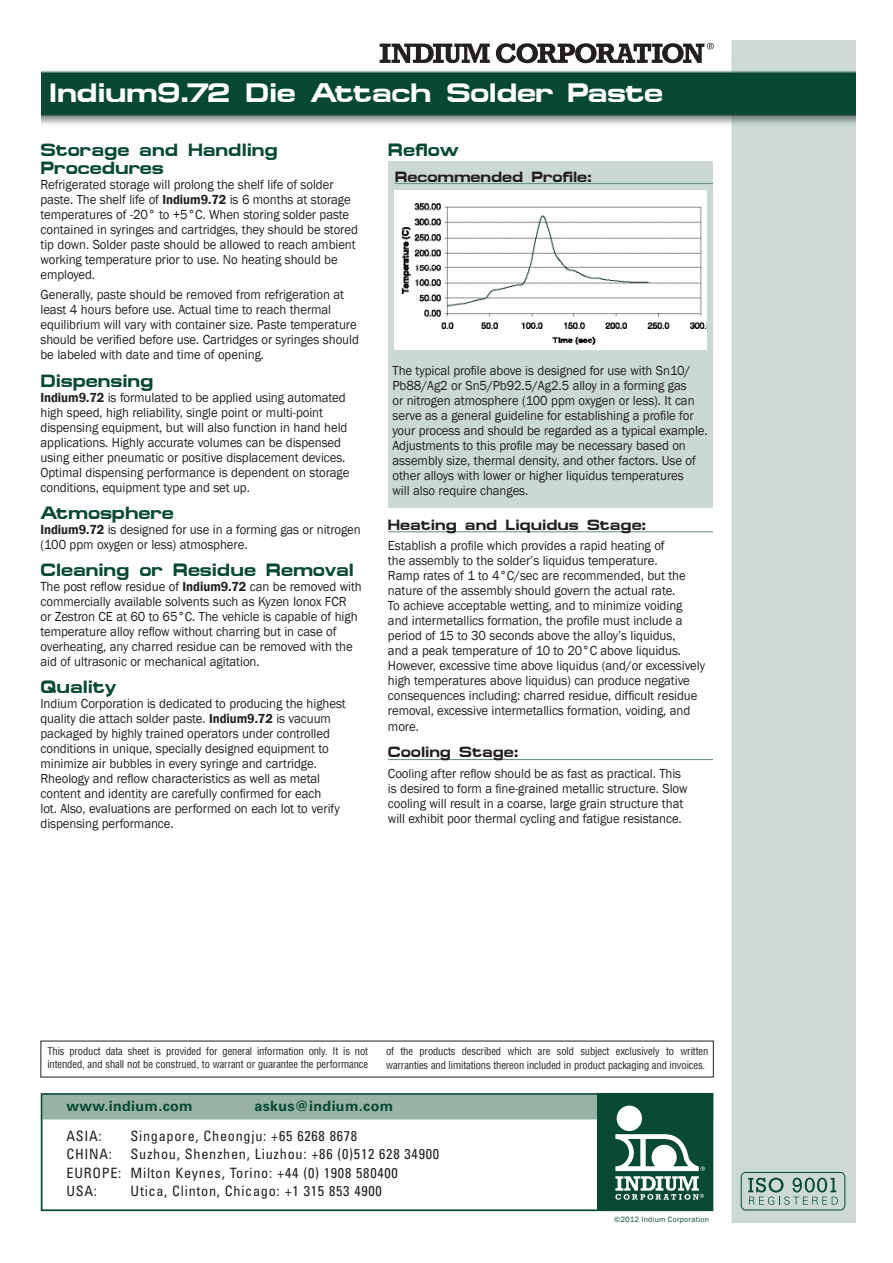
<style>
.page{position:relative;width:893px;height:1263px;background:#fff}
.page>*{position:absolute;margin:0;border:0;box-sizing:border-box;transform-origin:0 0}
.heading_main{font:700 27px "Micro Extend FLF";letter-spacing:-.015em;color:#fff}
.heading-12_pt{font:700 18px "Micro Extend FLF";color:#074932;scale:.95 1}
.body{font:700 18px/18px "Micro Extend FLF";color:#074932;scale:.95 1}
.indent_2x{font:700 18px "Micro Extend FLF";color:#074932;scale:.95 1}
.subhead_rule{font:700 15px "Micro Extend FLF";color:#231f20;scale:.95 1}
.t1{font:condensed 14.25px "Univers LT Std";letter-spacing:.05em;color:#231f20}
.t2{font:700 14.25px "Univers LT Std";letter-spacing:.025em;color:#074932}
.t3{font:13.5px/15px "Franklin Gothic";letter-spacing:-.005em;color:#231f20;scale:.95 1}
.t4{font:500 condensed 10.5px/13.5px "Helvetica";letter-spacing:-.01em;color:#231f20}
.t5{font:7.8px "Franklin Gothic";letter-spacing:.03em;color:#074932}
.s1{font-weight:600}
</style>
<div class="page">
<img style="left:41px;top:40px;width:815px;height:1182px">
<div style="left:41px;top:1093px;width:666px;height:118px;background:#fff"></div>
<div style="left:41px;top:1093px;width:672px;height:26px;background:#97b3a6"></div>
<div style="left:41px;top:1093px;width:672px;height:118px;border:1px solid #074932"></div>
<div style="left:597px;top:1093px;width:116px;height:118px;background:#074932"></div>
<div style="left:617px;top:1106px;width:25px;height:25px;background:#fff;border-radius:50%"></div>
<svg style="left:615px;top:1134px;width:90px;height:66px"></svg>
<svg style="left:380px;top:44px;width:110px;height:19px"></svg>
<svg style="left:496px;top:43px;width:218px;height:20px"></svg>
<svg style="left:741px;top:1172px;width:104px;height:38px;background:#a5bdb3"></svg>
<div style="left:40px;top:1041px;width:673px;height:36px;background:#fff"></div>
<div style="left:388px;top:161px;width:325px;height:346px;background:#cad9d2"></div>
<hr style="left:395px;top:183px;width:318px;height:1px;background:#719585">
<hr style="left:388px;top:531px;width:325px;height:1px;background:#719585">
<hr style="left:388px;top:759px;width:325px;height:1px;background:#719585">
<img style="left:395px;top:191px;width:311px;height:158px">
<p class="heading_main" style="left:49px;top:77px;width:616px">Indium9.72 Die Attach Solder Paste</p>
<p class="body" style="left:40px;top:141px;width:251px">Storage and Handling<br>Procedures</p>
<p class="t3" style="left:40px;top:177px;width:336px">Refrigerated storage will prolong the shelf life of solder paste. The shelf life of <span class="s1">Indium9.72</span> is 6 months at storage temperatures of -20° to +5°C. When storing solder paste contained in syringes and cartridges, they should be stored tip down. Solder paste should be allowed to reach ambient working temperature prior to use. No heating should be employed.</p>
<p class="t3" style="left:40px;top:287px;width:337px">Generally, paste should be removed from refrigeration at least 4 hours before use. Actual time to reach thermal equilibrium will vary with container size. Paste temperature should be verified before use. Cartridges or syringes should be labeled with date and time of opening.</p>
<p class="heading-12_pt" style="left:40px;top:371px;width:120px">Dispensing</p>
<p class="t3" style="left:40px;top:391px;width:327px"><span class="s1">Indium9.72</span> is formulated to be applied using automated high speed, high reliability, single point or multi-point dispensing equipment, but will also function in hand held applications. Highly accurate volumes can be dispensed using either pneumatic or positive displacement devices.<br>Optimal dispensing performance is dependent on storage conditions, equipment type and set up.</p>
<p class="heading-12_pt" style="left:40px;top:503px;width:142px">Atmosphere</p>
<p class="t3" style="left:40px;top:523px;width:339px"><span class="s1">Indium9.72</span> is designed for use in a forming gas or nitrogen (100 ppm oxygen or less) atmosphere.</p>
<p class="heading-12_pt" style="left:40px;top:560px;width:331px">Cleaning or Residue Removal</p>
<p class="t3" style="left:40px;top:580px;width:340px">The post reflow residue of <span class="s1">Indium9.72</span> can be removed with commercially available solvents such as Kyzen Ionox FCR<br>or Zestron CE at 60 to 65°C. The vehicle is capable of high temperature alloy reflow without charring but in case of overheating, any charred residue can be removed with the aid of ultrasonic or mechanical agitation.</p>
<p class="indent_2x" style="left:40px;top:677px;width:82px">Quality</p>
<p class="t3" style="left:40px;top:697px;width:323px">Indium Corporation is dedicated to producing the highest quality die attach solder paste. <span class="s1">Indium9.72</span> is vacuum packaged by highly trained operators under controlled conditions in unique, specially designed equipment to minimize air bubbles in every syringe and cartridge.<br>Rheology and reflow characteristics as well as metal content and identity are carefully confirmed for each<br>lot. Also, evaluations are performed on each lot to verify dispensing performance.</p>
<p class="heading-12_pt" style="left:388px;top:140px;width:76px">Reflow</p>
<p class="subhead_rule" style="left:395px;top:168px;width:209px">Recommended Profile:</p>
<p class="t3" style="left:392px;top:364px;width:333px">The typical profile above is designed for use with Sn10/ Pb88/Ag2 or Sn5/Pb92.5/Ag2.5 alloy in a forming gas<br>or nitrogen atmosphere (100 ppm oxygen or less). It can serve as a general guideline for establishing a profile for your process and should be regarded as a typical example.<br>Adjustments to this profile may be necessary based on assembly size, thermal density, and other factors. Use of other alloys with lower or higher liquidus temperatures<br>will also require changes.</p>
<p class="subhead_rule" style="left:388px;top:516px;width:273px">Heating and Liquidus Stage:</p>
<p class="t3" style="left:388px;top:538px;width:335px">Establish a profile which provides a rapid heating of<br>the assembly to the solder’s liquidus temperature.<br>Ramp rates of 1 to 4°C/sec are recommended, but the nature of the assembly should govern the actual rate.<br>To achieve acceptable wetting, and to minimize voiding and intermetallics formation, the profile must include a period of 15 to 30 seconds above the alloy’s liquidus,<br>and a peak temperature of 10 to 20°C above liquidus.<br>However, excessive time above liquidus (and/or excessively high temperatures above liquidus) can produce negative consequences including: charred residue, difficult residue removal, excessive intermetallics formation, voiding, and more.</p>
<p class="subhead_rule" style="left:388px;top:743px;width:139px">Cooling Stage:</p>
<p class="t3" style="left:388px;top:766px;width:317px">Cooling after reflow should be as fast as practical. This is desired to form a fine-grained metallic structure. Slow cooling will result in a coarse, large grain structure that will exhibit poor thermal cycling and fatigue resistance.</p>
<p class="t4" style="left:47px;top:1044px;width:322px">This product data sheet is provided for general information only. It is not intended, and shall not be construed, to warrant or guarantee the performance</p>
<p class="t4" style="left:386px;top:1044px;width:324px">of the products described which are sold subject exclusively to written warranties and limitations thereon included in product packaging and invoices.</p>
<p class="t2" style="left:67px;top:1098px;width:128px">www.indium.com</p>
<p class="t2" style="left:254px;top:1098px;width:140px">askus@indium.com</p>
<p class="t1" style="left:67px;top:1126px;width:37px">ASIA:</p>
<p class="t1" style="left:131px;top:1126px;width:228px">Singapore, Cheongju: +65 6268 8678</p>
<p class="t1" style="left:67px;top:1145px;width:47px">CHINA:</p>
<p class="t1" style="left:131px;top:1145px;width:310px">Suzhou, Shenzhen, Liuzhou: +86 (0)512 628 34900</p>
<p class="t1" style="left:67px;top:1163px;width:333px">EUROPE: Milton Keynes, Torino: +44 (0) 1908 580400</p>
<p class="t1" style="left:67px;top:1182px;width:32px">USA:</p>
<p class="t1" style="left:131px;top:1182px;width:253px">Utica, Clinton, Chicago: +1 315 853 4900</p>
<p class="t5" style="left:614px;top:1214px;width:96px">©2012 Indium Corporation</p>
</div>
